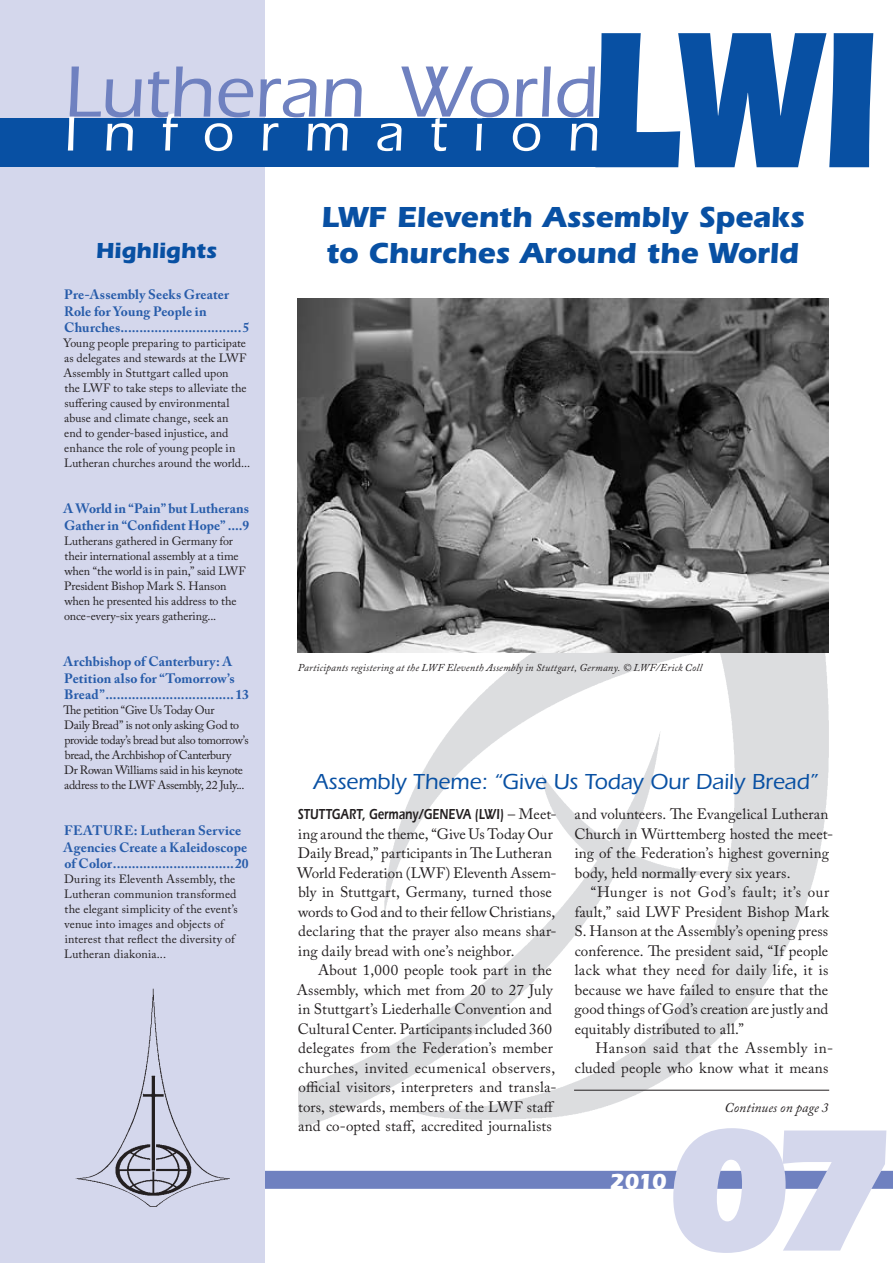
<style>
.page{position:relative;width:893px;height:1263px;background:#fff}
.page>*{position:absolute;margin:0;border:0;box-sizing:border-box;transform-origin:0 0}
.t1{font:900 201px "Itc Eras";color:#0850a3;scale:.73 1}
.t2{font:900 180px "Itc Eras";color:#d4d7ec}
.t3{font:500 75px "Itc Eras";color:#6f81c0}
.t4{font:500 54px "Itc Eras";letter-spacing:.47em;color:#fff}
.t5{font:700 30px/36px "Itc Eras";letter-spacing:-.005em;color:#0850a3}
.t6{font:500 22.5px "Itc Eras";letter-spacing:-.005em;color:#0850a3}
.t7{font:700 22.5px "Itc Eras";letter-spacing:-.005em;color:#0850a3}
.t8{font:700 22.5px "Itc Eras";color:#fff}
.t9{font:15px/19.5px "Adobe Caslon Pro";letter-spacing:.005em;color:#231f20}
.t10{font:15px/19.5px "Adobe Caslon Pro";letter-spacing:.03em;color:#231f20}
.t11{font:600 15px "Itc Eras";letter-spacing:.015em;color:#231f20;scale:.75 1}
.t12{font:700 13.5px/16.5px "Adobe Caslon Pro";letter-spacing:.01em;color:#275caa}
.t13{font:italic 13.5px "Adobe Caslon Pro";letter-spacing:.005em;color:#231f20}
.t14{font:12px/15px "Adobe Caslon Pro";color:#231f20}
.t15{font:12px/15px "Adobe Caslon Pro";letter-spacing:-.03em;color:#231f20}
.t16{font:italic 10.5px "Adobe Caslon Pro";letter-spacing:.015em;color:#231f20}
.s1{font-family:"Adobe Caslon Pro";font-weight:400}
</style>
<div class="page">
<div style="left:64px;top:1171px;width:829px;height:18px;background:#6f81c0"></div>
<div style="left:0;top:0;width:265px;height:1263px;background:#d4d7ec"></div>
<img style="left:75px;top:988px;width:155px;height:219px">
<div style="left:0;top:118px;width:600px;height:49px;background:#0850a3"></div>
<img style="left:298px;top:653px;width:531px;height:475px">
<hr style="left:574px;top:1090px;width:255px;height:1px;background:#231f20">
<img style="left:298px;top:299px;width:531px;height:354px">
<svg style="left:822px;top:1103px;width:6px;height:9px"></svg>
<h1 class="t1" style="left:586px;top:-14px;width:401px">LWI</h1>
<h3 class="t3" style="left:64px;top:50px;width:536px">Lutheran World</h3>
<h3 class="t4" style="left:64px;top:103px;width:537px">Information</h3>
<h3 class="t7" style="left:96px;top:237px;width:123px">Highlights</h3>
<p class="t12" style="left:64px;top:286px;width:187px">Pre-Assembly Seeks Greater<br>Role for Young People in<br>Churches................................5</p>
<p class="t14" style="left:63px;top:335px;width:188px">Young people preparing to participate as delegates and stewards at the LWF Assembly in Stuttgart called upon<br>the LWF to take steps to alleviate the suffering caused by environmental abuse and climate change, seek an<br>end to gender-based injustice, and enhance the role of young people in Lutheran churches around the world...</p>
<p class="t12" style="left:63px;top:500px;width:187px">A World in “Pain” but Lutherans<br>Gather in “Confident Hope” ....9</p>
<p class="t14" style="left:64px;top:533px;width:183px">Lutherans gathered in Germany for their international assembly at a time when “the world is in pain,” said LWF President Bishop Mark S. Hanson when he presented his address to the once-every-six years gathering...</p>
<p class="t12" style="left:63px;top:653px;width:187px">Archbishop of Canterbury: A<br>Petition also for “Tomorrow’s<br>Bread”..................................13</p>
<p class="t15" style="left:64px;top:702px;width:187px">The petition “Give Us Today Our<br>Daily Bread” is not only asking God to provide today’s bread but also tomorrow’s bread, the Archbishop of Canterbury<br>Dr Rowan Williams said in his keynote address to the LWF Assembly, 22 July...</p>
<p class="t12" style="left:63px;top:822px;width:186px">FEATURE: Lutheran Service<br>Agencies Create a Kaleidoscope of Color................................20</p>
<p class="t14" style="left:64px;top:872px;width:175px">During its Eleventh Assembly, the Lutheran communion transformed the elegant simplicity of the event’s venue into images and objects of interest that reflect the diversity of Lutheran diakonia...</p>
<h3 class="t5" style="left:321px;top:199px;width:485px">LWF Eleventh Assembly Speaks to Churches Around the World</h3>
<p class="t16" style="left:298px;top:661px;width:406px">Participants registering at the LWF Eleventh Assembly in Stuttgart, Germany. © LWF/Erick Coll</p>
<h3 class="t6" style="left:314px;top:769px;width:506px">Assembly Theme: “Give Us Today Our Daily Bread”</h3>
<p class="t11" style="left:298px;top:805px;width:347px">STUTTGART, Germany/GENEVA (LWI) <span class="s1">– Meet-</span></p>
<p class="t9" style="left:297px;top:824px;width:261px">ing around the theme, “Give Us Today Our Daily Bread,” participants in The Lutheran World Federation (LWF) Eleventh Assem&shy;bly in Stuttgart, Germany, turned those words to God and to their fellow Christians, declaring that the prayer also means shar&shy;ing daily bread with one’s neighbor.</p>
<p class="t9" style="left:297px;top:960px;width:261px;text-indent:21px">About 1,000 people took part in the Assembly, which met from 20 to 27 July in Stuttgart’s Liederhalle Convention and Cultural Center. Participants included 360 delegates from the Federation’s member churches, invited ecumenical observers, official visitors, interpreters and transla&shy;tors, stewards, members of the LWF staff and co-opted staff, accredited journalists</p>
<p class="t9" style="left:574px;top:804px;width:260px">and volunteers. The Evangelical Lutheran Church in Württemberg hosted the meet&shy;ing of the Federation’s highest governing body, held normally every six years.</p>
<p class="t9" style="left:574px;top:882px;width:256px;text-align:justify;text-indent:16px">“Hunger is not God’s fault; it’s our fault,” said LWF President Bishop Mark S. Hanson at the Assembly’s opening press conference. The president said, “If people lack what they need for daily life, it is because we have failed to ensure that the good things of God’s creation are justly and equitably distributed to all.”</p>
<p class="t10" style="left:575px;top:1038px;width:260px;text-indent:21px">Hanson said that the Assembly in&shy;cluded people who know what it means</p>
<p class="t13" style="left:725px;top:1099px;width:96px">Continues on page</p>
<h2 class="t2" style="left:661px;top:1088px;width:235px">07</h2>
<h3 class="t8" style="left:609px;top:1169px;width:59px">2010</h3>
</div>
